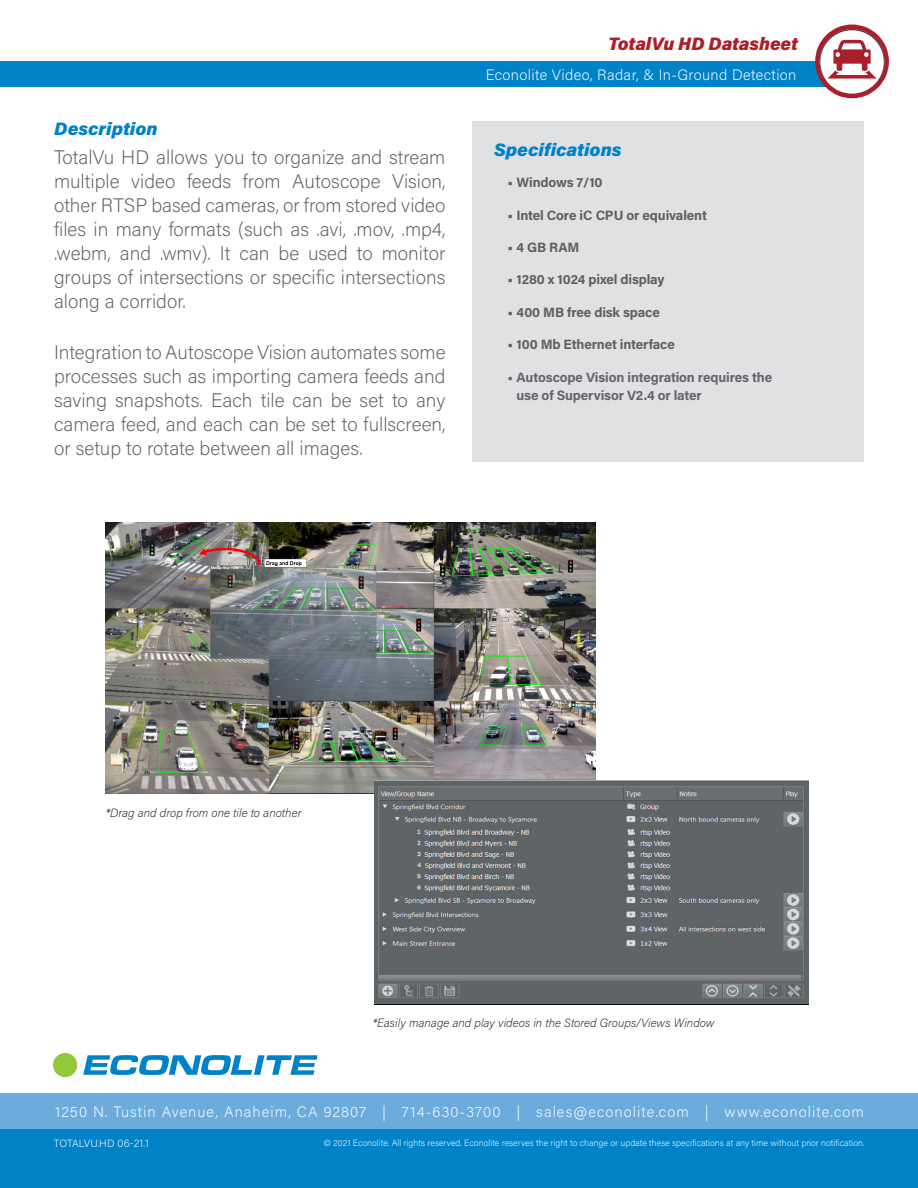
<style>
.page{position:relative;width:918px;height:1188px;background:#fff}
.page>*{position:absolute;margin:0;border:0;box-sizing:border-box;transform-origin:0 0}
.Back_Page_Body_Copy{font:200 19.5px/24px "Acumin Pro";color:#5f5f62;text-align:justify}
.H1_on_back{font:italic 900 18px "Acumin Pro";color:#0082c8}
.Product_Name_Header{font:italic 900 18px "Acumin Pro";letter-spacing:-.005em;color:#ab1e2c}
.t1{font:200 15px "Acumin Pro";letter-spacing:.065em;color:#fff}
.t2{font:200 15px "Acumin Pro";letter-spacing:.025em;color:#fff}
.t3{font:700 13.5px "Acumin Pro";letter-spacing:-.01em;color:#5f5f62}
.t4{font:700 13.5px/18px "Acumin Pro";letter-spacing:-.01em;color:#63656a}
.t5{font:italic 200 12px "Acumin Pro";color:#231f20}
.Back_Page_Part_Numbe{font:200 10.5px "Acumin Pro";letter-spacing:.005em;color:#fff}
.t6{font:200 9px "Acumin Pro";color:#fff}
</style>
<div class="page">
<div style="left:0;top:62px;width:864px;height:25px;background:#0082c8"></div>
<svg style="left:815px;top:25px;width:74px;height:73px"></svg>
<div style="left:0;top:1094px;width:918px;height:94px;background:#0082c8"></div>
<div style="left:0;top:1094px;width:918px;height:35px;background:#6bacdd"></div>
<svg style="left:83px;top:1055px;width:235px;height:20px"></svg>
<div style="left:53px;top:1053px;width:24px;height:24px;background:#94c83c;border-radius:50%"></div>
<div style="left:472px;top:122px;width:392px;height:340px;background:#e0e1e3"></div>
<img style="left:106px;top:523px;width:489px;height:271px">
<img style="left:374px;top:781px;width:435px;height:223px">
<p class="Product_Name_Header" style="left:608px;top:31px;width:191px">TotalVu HD Datasheet</p>
<p class="H1_on_back" style="left:54px;top:116px;width:105px">Description</p>
<p class="Back_Page_Body_Copy" style="left:54px;top:145px;width:393px">TotalVu HD allows you to organize and stream multiple video feeds from Autoscope Vision, other RTSP based cameras, or from stored video files in many formats (such as .avi, .mov, .mp4, .webm, and .wmv). It can be used to monitor groups of intersections or specific intersections along a corridor.</p>
<p class="Back_Page_Body_Copy" style="left:54px;top:340px;width:393px">Integration to Autoscope Vision automates some processes such as importing camera feeds and saving snapshots. Each tile can be set to any camera feed, and each can be set to fullscreen, or setup to rotate between all images.</p>
<p class="t2" style="left:486px;top:64px;width:312px">Econolite Video, Radar, &amp; In-Ground Detection</p>
<p class="H1_on_back" style="left:494px;top:137px;width:129px">Specifications</p>
<p class="t3" style="left:508px;top:173px;width:96px">• Windows 7/10</p>
<p class="t3" style="left:508px;top:205px;width:201px">• Intel Core iC CPU or equivalent</p>
<p class="t3" style="left:508px;top:238px;width:73px">• 4 GB RAM</p>
<p class="t3" style="left:508px;top:270px;width:158px">• 1280 x 1024 pixel display</p>
<p class="t3" style="left:508px;top:303px;width:154px">• 400 MB free disk space</p>
<p class="t3" style="left:508px;top:335px;width:169px">• 100 Mb Ethernet interface</p>
<p class="t4" style="left:517px;top:367px;width:257px;text-indent:-9px">• Autoscope Vision integration requires the use of Supervisor V2.4 or later</p>
<p class="t5" style="left:106px;top:805px;width:197px">*Drag and drop from one tile to another</p>
<p class="t5" style="left:373px;top:1015px;width:343px">*Easily manage and play videos in the Stored Groups/Views Window</p>
<p class="t1" style="left:55px;top:1101px;width:810px">1250 N. Tustin Avenue, Anaheim, CA 92807 | 714-630-3700 | sales@econolite.com | www.econolite.com</p>
<p class="t6" style="left:324px;top:1136px;width:542px">© 2021 Econolite. All rights reserved. Econolite reserves the right to change or update these specifications at any time without prior notification.</p>
<p class="Back_Page_Part_Numbe" style="left:54px;top:1136px;width:96px">TOTALVU.HD 06-21.1</p>
</div>
